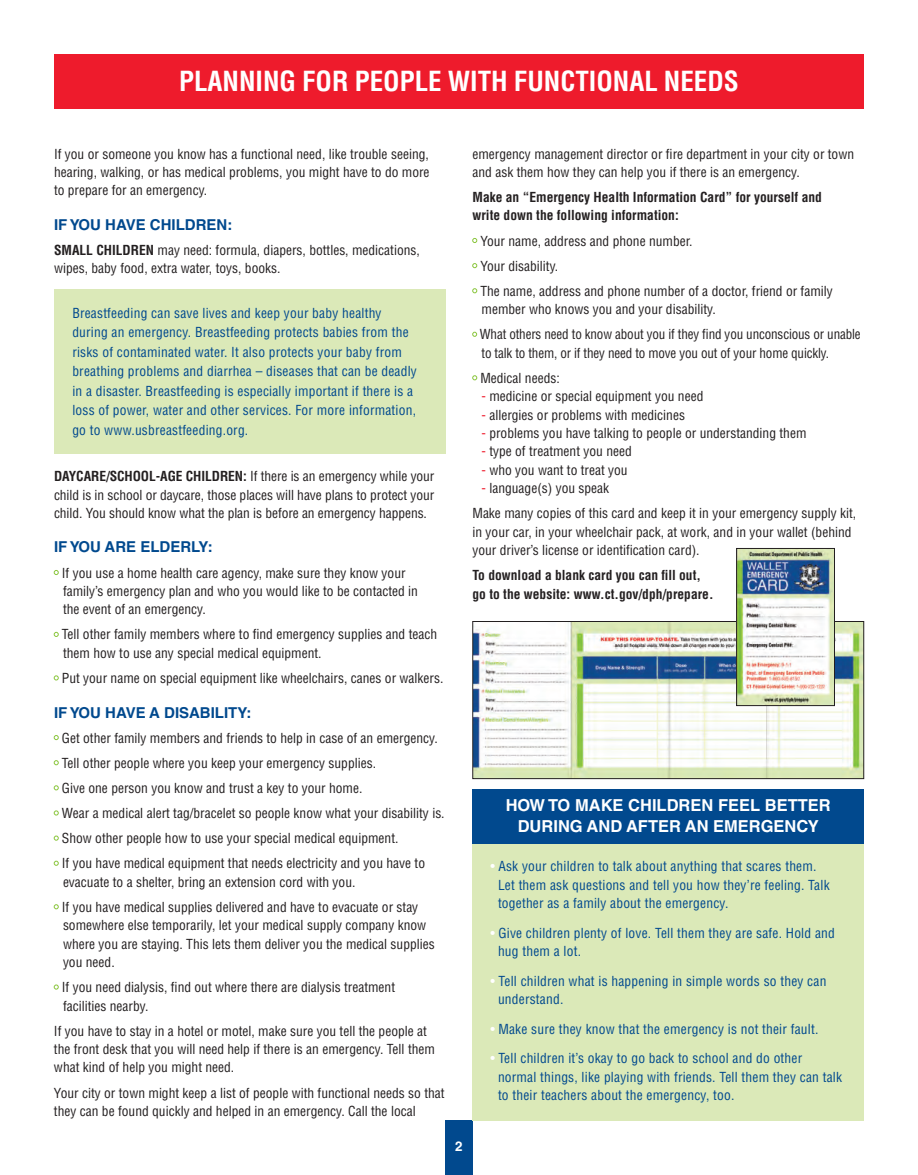
<style>
.page{position:relative;width:918px;height:1175px;background:#fff}
.page>*{position:absolute;margin:0;border:0;box-sizing:border-box;transform-origin:0 0}
.t1{font:700 condensed 27px "Helvetica LT Std";color:#fff}
.t2{font:700 16.5px/21px "Helvetica LT Std";color:#fff;text-align:center}
.t3{font:700 15px "Helvetica LT Std";color:#01498e}
.t4{font:condensed 13.5px/18.3px "Helvetica LT Std";color:#231f20}
.t5{font:condensed 13.5px/18.3px "Helvetica LT Std";letter-spacing:.015em;color:#01498e}
.t6{font:700 condensed 13.5px/18.3px "Helvetica LT Std";color:#231f20}
.t7{font:700 13.5px "Helvetica LT Std";color:#fff}
.s1{font-weight:700}
.s2{color:#ee1b2c}
.s3{color:#fff}
</style>
<div class="page">
<div style="left:445px;top:1120px;width:27px;height:54px;background:#01498e"></div>
<div style="left:54px;top:54px;width:810px;height:54px;background:#ee1b2c"></div>
<svg style="left:54px;top:570px;width:5px;height:5px"></svg>
<svg style="left:54px;top:632px;width:5px;height:5px"></svg>
<svg style="left:54px;top:675px;width:5px;height:5px"></svg>
<svg style="left:54px;top:735px;width:5px;height:5px"></svg>
<svg style="left:54px;top:760px;width:5px;height:5px"></svg>
<svg style="left:54px;top:785px;width:5px;height:5px"></svg>
<svg style="left:54px;top:810px;width:5px;height:5px"></svg>
<svg style="left:54px;top:835px;width:5px;height:5px"></svg>
<svg style="left:54px;top:860px;width:5px;height:5px"></svg>
<svg style="left:54px;top:904px;width:5px;height:5px"></svg>
<svg style="left:54px;top:984px;width:5px;height:5px"></svg>
<svg style="left:472px;top:238px;width:5px;height:5px"></svg>
<svg style="left:472px;top:263px;width:5px;height:5px"></svg>
<svg style="left:472px;top:288px;width:5px;height:5px"></svg>
<svg style="left:472px;top:332px;width:5px;height:5px"></svg>
<svg style="left:472px;top:375px;width:5px;height:5px"></svg>
<img style="left:475px;top:623px;width:387px;height:154px">
<div style="left:473px;top:621px;width:391px;height:158px;border:1px solid #231f20"></div>
<img style="left:738px;top:550px;width:95px;height:154px">
<div style="left:736px;top:548px;width:99px;height:158px;border:1px solid #231f20"></div>
<div style="left:472px;top:843px;width:392px;height:278px;background:#dbe9b8"></div>
<div style="left:472px;top:790px;width:392px;height:54px;background:#01498e"></div>
<div style="left:54px;top:290px;width:392px;height:164px;background:#dbe9b8"></div>
<h1 class="t1" style="left:179px;top:64px;width:561px">PLANNING FOR PEOPLE WITH FUNCTIONAL NEEDS</h1>
<p class="t4" style="left:54px;top:144px;width:377px;text-align:justify">If you or someone you know has a functional need, like trouble seeing, hearing, walking, or has medical problems, you might have to do more to prepare for an emergency.</p>
<p class="t3" style="left:54px;top:215px;width:180px">IF YOU HAVE CHILDREN:</p>
<p class="t4" style="left:54px;top:241px;width:367px"><span class="s1">SMALL CHILDREN</span> may need: formula, diapers, bottles, medications, wipes, baby food, extra water, toys, books.</p>
<p class="t5" style="left:72px;top:303px;width:346px;line-height:19.5px">Breastfeeding can save lives and keep your baby healthy during an emergency. Breastfeeding protects babies from the risks of contaminated water. It also protects your baby from breathing problems and diarrhea – diseases that can be deadly in a disaster. Breastfeeding is especially important if there is a loss of power, water and other services. For more information, go to www.usbreastfeeding.org.</p>
<p class="t4" style="left:54px;top:467px;width:382px;text-align:justify"><span class="s1">DAYCARE/SCHOOL-AGE CHILDREN:</span> If there is an emergency while your child is in school or daycare, those places will have plans to protect your child. You should know what the plan is before an emergency happens.</p>
<p class="t3" style="left:54px;top:538px;width:160px">IF YOU ARE ELDERLY:</p>
<p class="t4" style="left:62px;top:563px;width:358px">If you use a home health care agency, make sure they know your family’s emergency plan and who you would like to be contacted in the event of an emergency.</p>
<p class="t4" style="left:62px;top:625px;width:377px">Tell other family members where to find emergency supplies and teach them how to use any special medical equipment.</p>
<p class="t4" style="left:62px;top:669px;width:383px">Put your name on special equipment like wheelchairs, canes or walkers.</p>
<p class="t3" style="left:54px;top:703px;width:199px">IF YOU HAVE A DISABILITY:</p>
<p class="t4" style="left:62px;top:725px;width:384px;line-height:25px">Get other family members and friends to help in case of an emergency.<br>Tell other people where you keep your emergency supplies.<br>Give one person you know and trust a key to your home.<br>Wear a medical alert tag/bracelet so people know what your disability is.<br>Show other people how to use your special medical equipment.<br>If you have medical equipment that needs electricity and you have to</p>
<p class="t4" style="left:62px;top:869px;width:358px;line-height:25.2px">evacuate to a shelter, bring an extension cord with you.<br>If you have medical supplies delivered and have to evacuate or stay</p>
<p class="t4" style="left:63px;top:916px;width:373px">somewhere else temporarily, let your medical supply company know where you are staying. This lets them deliver you the medical supplies you need.</p>
<p class="t4" style="left:62px;top:978px;width:335px">If you need dialysis, find out where there are dialysis treatment facilities nearby.</p>
<p class="t4" style="left:54px;top:1021px;width:383px">If you have to stay in a hotel or motel, make sure you tell the people at the front desk that you will need help if there is an emergency. Tell them what kind of help you might need.</p>
<p class="t4" style="left:54px;top:1083px;width:392px">Your city or town might keep a list of people with functional needs so that they can be found quickly and helped in an emergency. Call the local</p>
<p class="t4" style="left:472px;top:144px;width:383px">emergency management director or fire department in your city or town and ask them how they can help you if there is an emergency.</p>
<p class="t6" style="left:472px;top:188px;width:351px">Make an “Emergency Health Information Card” for yourself and write down the following information:</p>
<p class="t4" style="left:480px;top:228px;width:354px;line-height:25.2px">Your name, address and phone number.<br>Your disability.<br>The name, address and phone number of a doctor, friend or family</p>
<p class="t4" style="left:480px;top:296px;width:382px;line-height:25.2px">member who knows you and your disability.<br>What others need to know about you if they find you unconscious or unable</p>
<p class="t4" style="left:480px;top:340px;width:350px;line-height:25.2px">to talk to them, or if they need to move you out of your home quickly.<br>Medical needs:</p>
<p class="t4" style="left:482px;top:387px;width:223px"><span class="s2">-</span> medicine or special equipment you need</p>
<p class="t4" style="left:482px;top:405px;width:205px"><span class="s2">-</span> allergies or problems with medicines</p>
<p class="t4" style="left:482px;top:424px;width:327px"><span class="s2">-</span> problems you have talking to people or understanding them</p>
<p class="t4" style="left:482px;top:442px;width:152px"><span class="s2">-</span> type of treatment you need</p>
<p class="t4" style="left:482px;top:460px;width:148px"><span class="s2">-</span> who you want to treat you</p>
<p class="t4" style="left:472px;top:475px;width:385px;line-height:25px;text-indent:9px"><span class="s2">-</span> language(s) you speak<br>Make many copies of this card and keep it in your emergency supply kit,</p>
<p class="t4" style="left:472px;top:522px;width:381px">in your car, in your wheelchair pack, at work, and in your wallet (behind your driver’s license or identification card).</p>
<p class="t6" style="left:472px;top:566px;width:243px">To download a blank card you can fill out, go to the website: www.ct.gov/dph/prepare.</p>
<p class="t7" style="left:455px;top:1137px;width:9px">2</p>
<p class="t2" style="left:506px;top:794px;width:327px">HOW TO MAKE CHILDREN FEEL BETTER<br>DURING AND AFTER AN EMERGENCY</p>
<p class="t5" style="left:498px;top:857px;width:333px;text-indent:-8px"><span class="s3">•</span> Ask your children to talk about anything that scares them.<br>Let them ask questions and tell you how they’re feeling. Talk together as a family about the emergency.</p>
<p class="t5" style="left:498px;top:923px;width:338px;text-indent:-8px"><span class="s3">•</span> Give children plenty of love. Tell them they are safe. Hold and hug them a lot.</p>
<p class="t5" style="left:498px;top:971px;width:330px;text-indent:-8px"><span class="s3">•</span> Tell children what is happening in simple words so they can understand.</p>
<p class="t5" style="left:490px;top:1019px;width:329px"><span class="s3">•</span> Make sure they know that the emergency is not their fault.</p>
<p class="t5" style="left:498px;top:1049px;width:346px;text-indent:-8px"><span class="s3">•</span> Tell children it’s okay to go back to school and do other normal things, like playing with friends. Tell them they can talk to their teachers about the emergency, too.</p>
</div>
